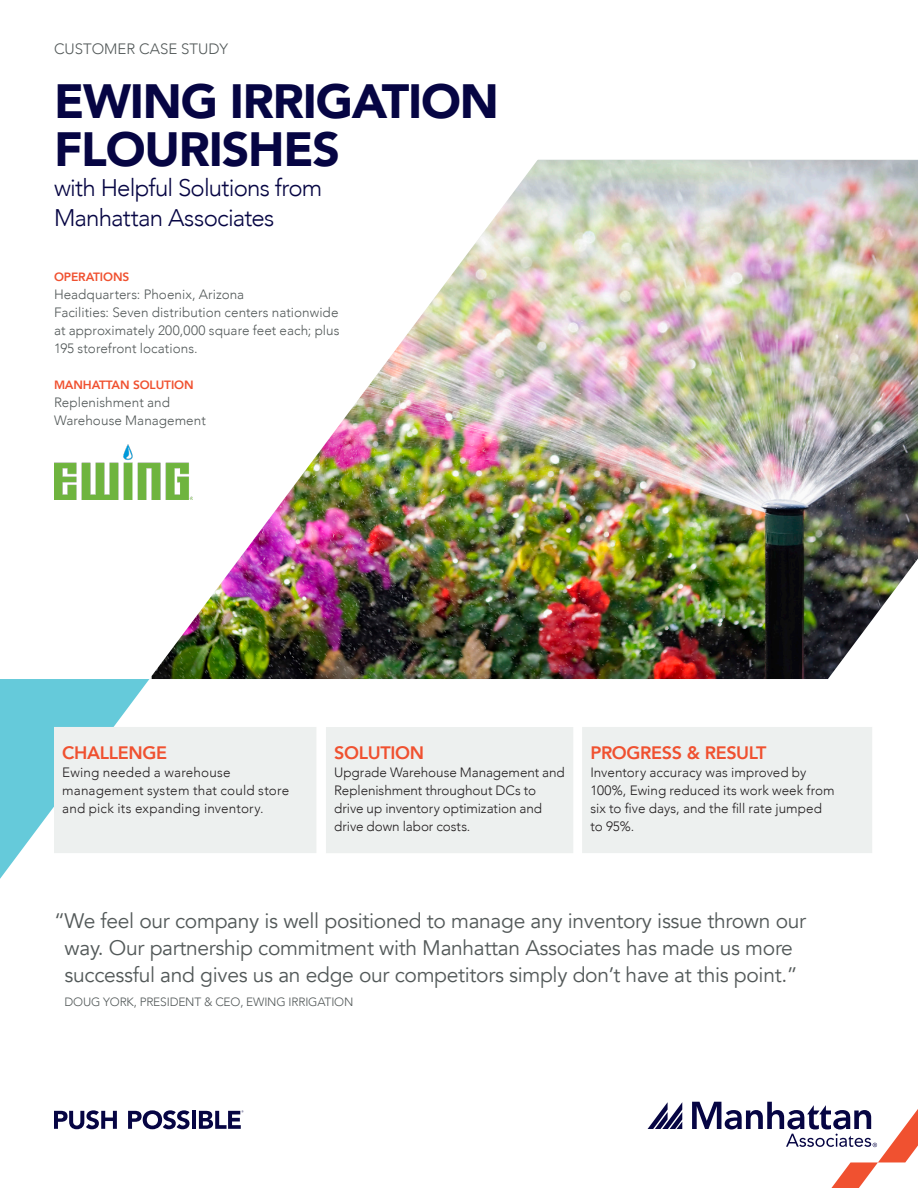
<style>
.page{position:relative;width:918px;height:1188px;background:#fff}
.page>*{position:absolute;margin:0;border:0;box-sizing:border-box;transform-origin:0 0}
.t1{font:900 48px "Avenir";letter-spacing:-.025em;color:#060543}
.t2{font:300 24px "Avenir";letter-spacing:-.03em;color:#060543}
.callout_quote{font:21px/27px "Avenir";letter-spacing:-.015em;color:#535959;text-align:center}
.t3{font:800 18px "Avenir";letter-spacing:-.02em;color:#f05130}
.MINI_BROW{font:300 15px "Avenir";color:#535959}
.Body_Copy{font:300 13.5px/18px "Avenir";color:#231f20}
.Body_gray{font:300 13.5px "Avenir";letter-spacing:.005em;color:#535959}
.callout_quote-2{font:300 12px "Avenir";letter-spacing:-.015em;color:#535959}
.t4{font:800 12px "Avenir";letter-spacing:-.01em;color:#f05130}
</style>
<div class="page">
<img style="left:152px;top:160px;width:766px;height:519px">
<svg style="left:0;top:679px;width:149px;height:200px"></svg>
<svg style="left:54px;top:1110px;width:63px;height:19px"></svg>
<svg style="left:128px;top:1110px;width:62px;height:19px"></svg>
<hr style="left:192px;top:1111px;width:4px;height:18px;background:#060543">
<svg style="left:199px;top:1110px;width:44px;height:19px"></svg>
<div style="left:55px;top:728px;width:261px;height:124px;background:#edf0ef"></div>
<div style="left:54px;top:727px;width:262px;height:126px;border:2px solid #edf0ef"></div>
<div style="left:327px;top:728px;width:246px;height:124px;background:#edf0ef"></div>
<div style="left:326px;top:727px;width:247px;height:126px;border:2px solid #edf0ef"></div>
<div style="left:583px;top:728px;width:288px;height:124px;background:#edf0ef"></div>
<div style="left:582px;top:727px;width:290px;height:126px;border:2px solid #edf0ef"></div>
<svg style="left:648px;top:1102px;width:34px;height:27px"></svg>
<svg style="left:692px;top:1102px;width:226px;height:86px"></svg>
<img style="left:54px;top:444px;width:139px;height:56px">
<p class="MINI_BROW" style="left:54px;top:40px;width:176px">CUSTOMER CASE STUDY</p>
<p class="t1" style="left:54px;top:60px;width:447px">EWING IRRIGATION</p>
<p class="t1" style="left:54px;top:108px;width:288px">FLOURISHES</p>
<p class="t2" style="left:54px;top:174px;width:270px">with Helpful Solutions from</p>
<p class="t2" style="left:54px;top:204px;width:222px">Manhattan Associates</p>
<p class="t4" style="left:54px;top:268px;width:77px">OPERATIONS</p>
<p class="Body_gray" style="left:54px;top:287px;width:192px">Headquarters: Phoenix, Arizona</p>
<p class="Body_gray" style="left:54px;top:305px;width:286px">Facilities: Seven distribution centers nationwide</p>
<p class="Body_gray" style="left:54px;top:323px;width:287px">at approximately 200,000 square feet each; plus</p>
<p class="Body_gray" style="left:54px;top:341px;width:145px">195 storefront locations.</p>
<p class="t4" style="left:54px;top:376px;width:141px">MANHATTAN SOLUTION</p>
<p class="Body_gray" style="left:54px;top:395px;width:117px">Replenishment and</p>
<p class="Body_gray" style="left:54px;top:413px;width:153px">Warehouse Management</p>
<p class="t3" style="left:62px;top:739px;width:106px">CHALLENGE</p>
<p class="Body_Copy" style="left:62px;top:764px;width:170px">Ewing needed a warehouse</p>
<p class="Body_Copy" style="left:62px;top:782px;width:228px">management system that could store</p>
<p class="Body_Copy" style="left:62px;top:800px;width:203px">and pick its expanding inventory.</p>
<p class="t3" style="left:334px;top:739px;width:91px">SOLUTION</p>
<p class="Body_Copy" style="left:334px;top:764px;width:232px">Upgrade Warehouse Management and</p>
<p class="Body_Copy" style="left:334px;top:782px;width:209px">Replenishment throughout DCs to drive up inventory optimization and drive down labor costs.</p>
<p class="t3" style="left:590px;top:739px;width:178px">PROGRESS &amp; RESULT</p>
<p class="Body_Copy" style="left:590px;top:764px;width:217px">Inventory accuracy was improved by</p>
<p class="Body_Copy" style="left:590px;top:782px;width:246px">100%, Ewing reduced its work week from</p>
<p class="Body_Copy" style="left:590px;top:800px;width:233px">six to five days, and the fill rate jumped</p>
<p class="Body_Copy" style="left:590px;top:818px;width:46px">to 95%.</p>
<p class="callout_quote" style="left:54px;top:907px;width:754px">“We feel our company is well positioned to manage any inventory issue thrown our way. Our partnership commitment with Manhattan Associates has made us more successful and gives us an edge our competitors simply don’t have at this point.”</p>
<p class="callout_quote-2" style="left:64px;top:994px;width:290px">DOUG YORK, PRESIDENT &amp; CEO, EWING IRRIGATION</p>
</div>
